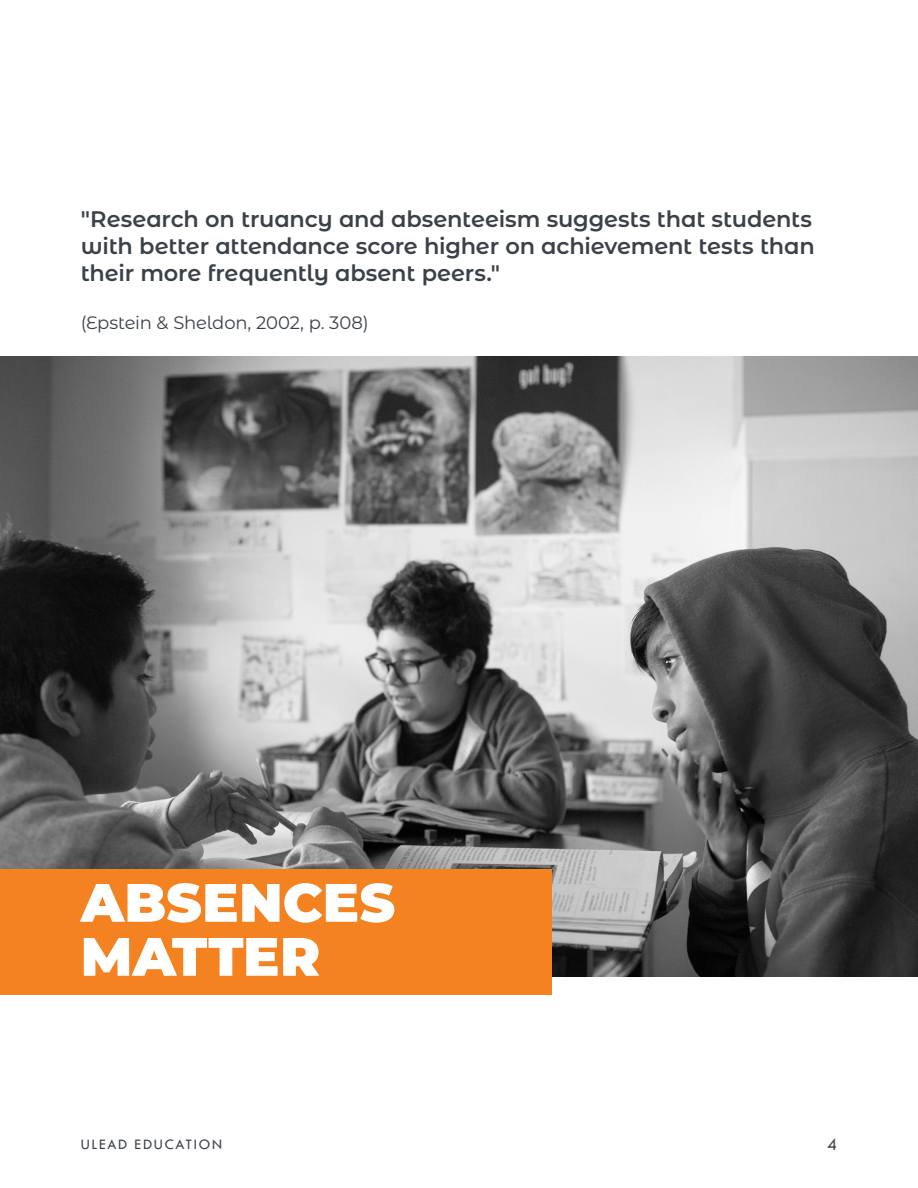
<style>
.page{position:relative;width:918px;height:1188px;background:#fff}
.page>*{position:absolute;margin:0;border:0;box-sizing:border-box;transform-origin:0 0}
.Quote_36_pt{font:900 54px "Montserrat";letter-spacing:.005em;color:#fff}
.Normal_text_black{font:600 22.5px/27px "Montserrat";letter-spacing:-.01em;color:#3b4149;text-align:justify}
.Normal_text_black-2{font:18px "Montserrat";letter-spacing:-.01em;color:#3b4149}
.t1{font:18px "Tw Cen";color:#3b4149}
.t2{font:15px "Tw Cen";letter-spacing:.115em;color:#3b4149}
</style>
<div class="page">
<img style="left:0;top:357px;width:918px;height:619px">
<div style="left:0;top:870px;width:552px;height:125px;background:#f58220"></div>
<p class="Normal_text_black" style="left:81px;top:205px;width:736px">"Research on truancy and absenteeism suggests that students with better attendance score higher on achievement tests than their more frequently absent peers."</p>
<p class="Normal_text_black-2" style="left:81px;top:311px;width:289px">(Epstein &amp; Sheldon, 2002, p. 308)</p>
<p class="Quote_36_pt" style="left:81px;top:862px;width:316px">ABSENCES</p>
<p class="Quote_36_pt" style="left:81px;top:916px;width:241px">MATTER</p>
<p class="t2" style="left:81px;top:1135px;width:143px">ULEAD EDUCATION</p>
<p class="t1" style="left:827px;top:1133px;width:11px">4</p>
</div>
